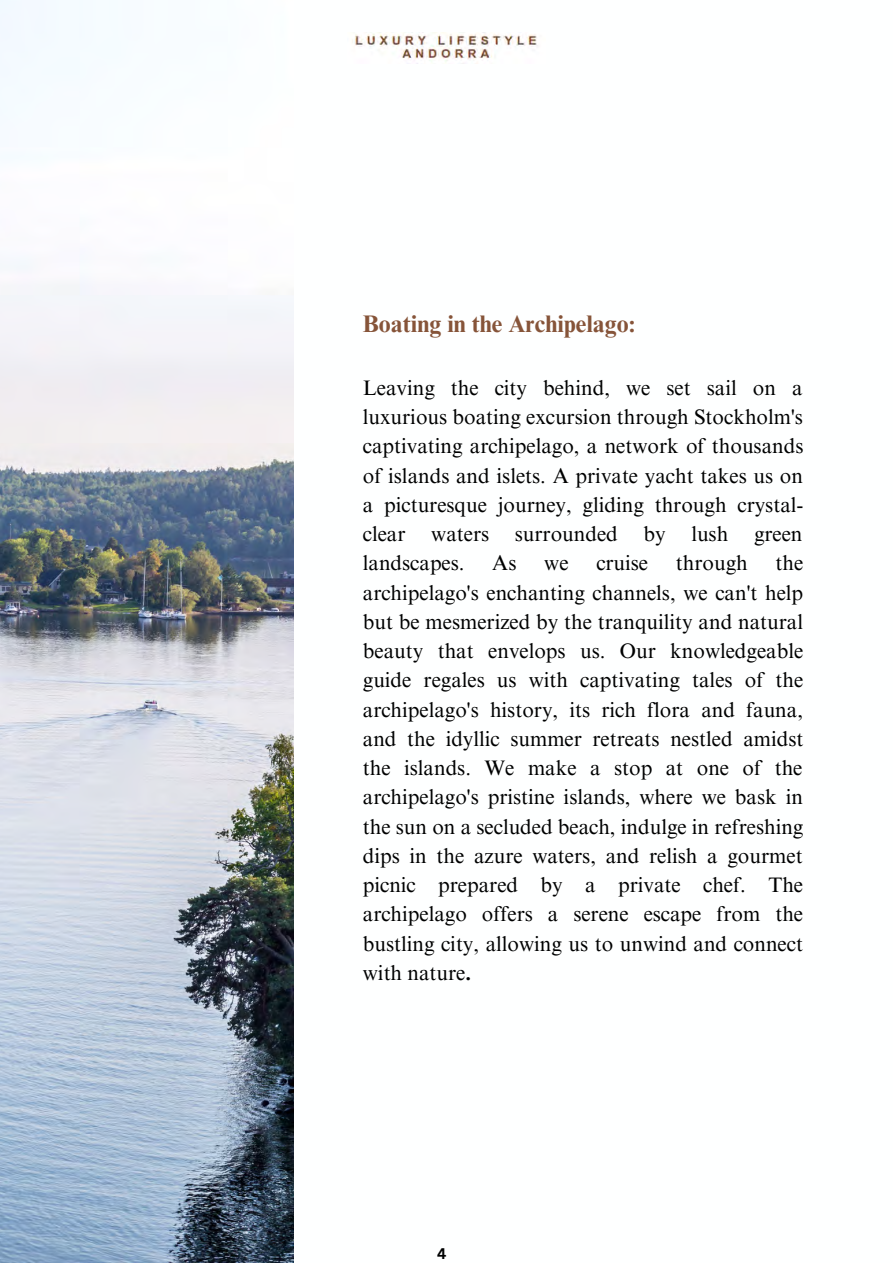
<style>
.page{position:relative;width:893px;height:1264px;background:#fff}
.page>*{position:absolute;margin:0;border:0;box-sizing:border-box;transform-origin:0 0}
.t1{font:700 24px "Times NRMT Pro";color:#865439}
.t2{font:21px/29.2px "Times NRMT Pro";color:#000;text-align:justify}
.t3{font:700 15px "Canva Sans";color:#000}
.s1{font-weight:700}
</style>
<div class="page">
<img style="left:352px;top:32px;width:186px;height:32px">
<img style="left:0;top:0;width:293px;height:1262px">
<p class="t1" style="left:363px;top:315px;width:274px">Boating in the Archipelago:</p>
<p class="t2" style="left:363px;top:376px;width:442px">Leaving the city behind, we set sail on a luxurious boating excursion through Stockholm's captivating archipelago, a network of thousands of islands and islets. A private yacht takes us on a picturesque journey, gliding through crystal&shy;clear waters surrounded by lush green landscapes.</p>
<p class="t2" style="left:492px;top:551px;width:26px">As</p>
<p class="t2" style="left:544px;top:551px;width:26px">we</p>
<p class="t2" style="left:596px;top:551px;width:53px">cruise</p>
<p class="t2" style="left:675px;top:551px;width:73px">through</p>
<p class="t2" style="left:363px;top:551px;width:442px;text-indent:412px">the archipelago's enchanting channels, we can't help but be mesmerized by the tranquility and natural beauty that envelops us. Our knowledgeable guide regales us with captivating tales of the archipelago's history, its rich flora and fauna, and the idyllic summer retreats nestled amidst the islands. We make a stop at one of the archipelago's pristine islands, where we bask in the sun on a secluded beach, indulge in refreshing dips in the azure waters, and relish a gourmet picnic prepared by a private chef. The archipelago offers a serene escape from the bustling city, allowing us to unwind and connect with nature<span class="s1">.</span></p>
<p class="t3" style="left:437px;top:1243px;width:11px">4</p>
</div>
